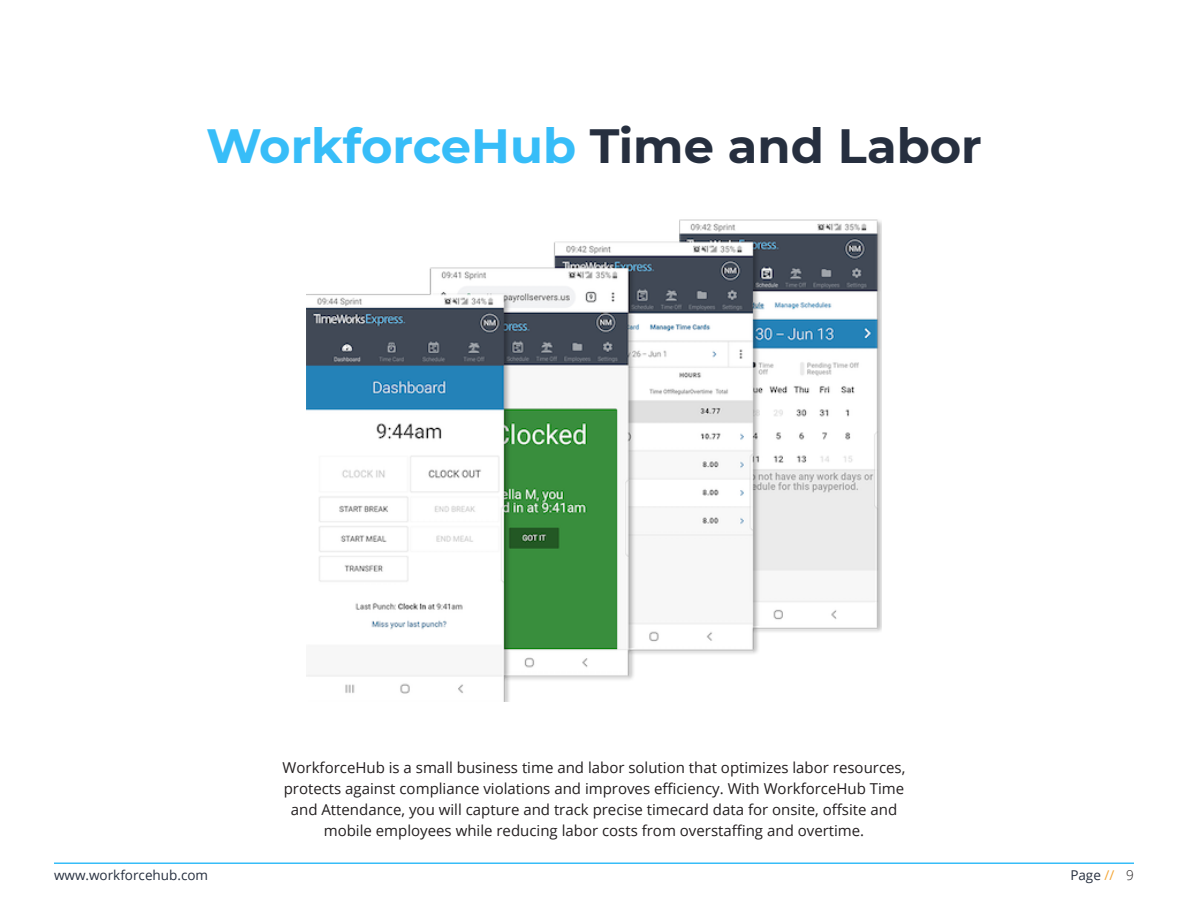
<style>
.page{position:relative;width:1188px;height:918px;background:#fff}
.page>*{position:absolute;margin:0;border:0;box-sizing:border-box;transform-origin:0 0}
.Body{font:700 48px "Montserrat";color:#37bdf8}
.Body-2{font:15px/21px "Open Sans";color:#231f20;text-align:center}
.t1{font:13.5px "Open Sans";color:#262f3f}
.s1{color:#262f3f}
.s2{color:#f4a738}
.s3{font-weight:300;color:#231f20}
</style>
<div class="page">
<hr style="left:54px;top:863px;width:1080px;height:1px;background:#37bdf8">
<img style="left:307px;top:219px;width:574px;height:482px">
<p class="Body" style="left:206px;top:111px;width:777px">WorkforceHub <span class="s1">Time and Labor</span></p>
<p class="Body-2" style="left:283px;top:757px;width:624px">WorkforceHub is a small business time and labor solution that optimizes labor resources, protects against compliance violations and improves efficiency. With WorkforceHub Time and Attendance, you will capture and track precise timecard data for onsite, offsite and mobile employees while reducing labor costs from overstaffing and overtime.</p>
<p class="t1" style="left:54px;top:866px;width:156px">www.workforcehub.com</p>
<p class="t1" style="left:1070px;top:866px;width:65px">Page <span class="s2">//</span> <span class="s3">9</span></p>
</div>
